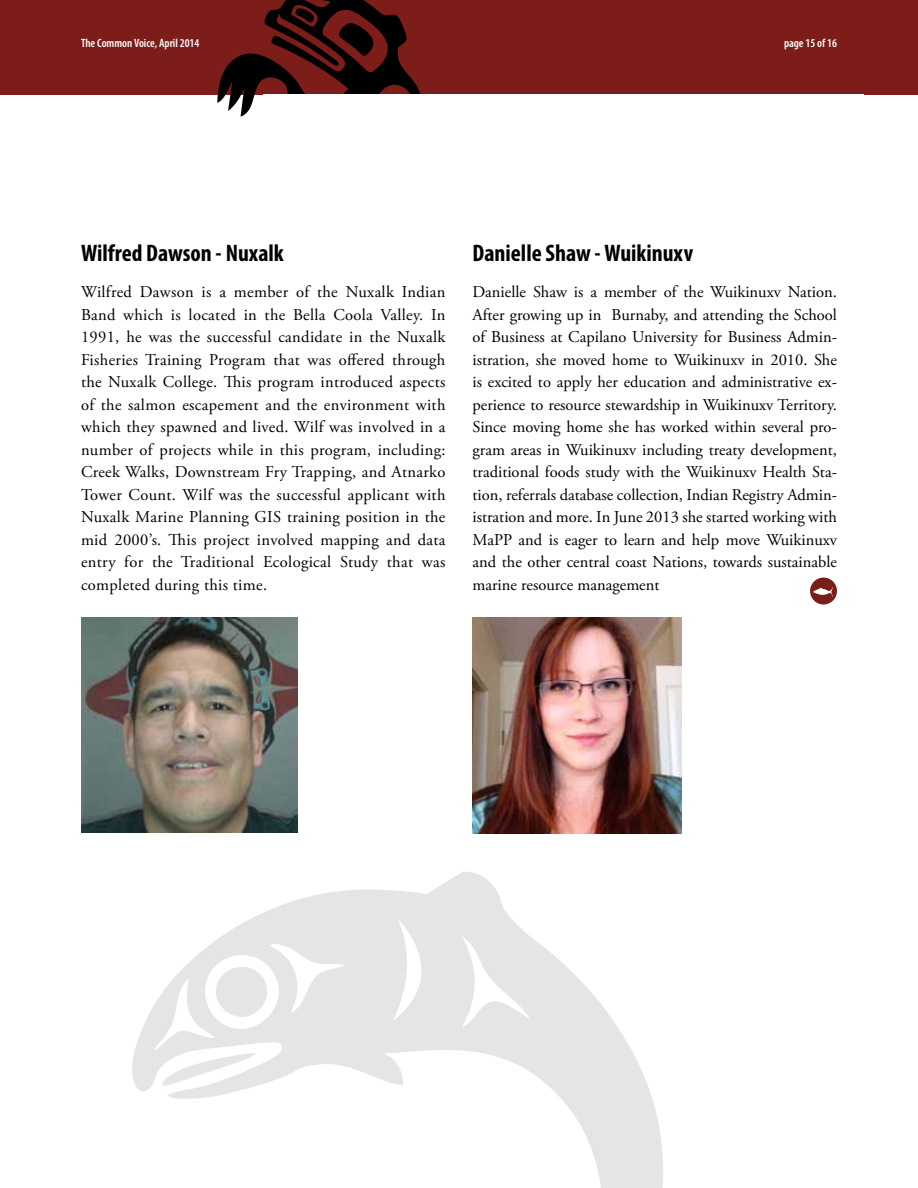
<style>
.page{position:relative;width:918px;height:1188px;background:#fff}
.page>*{position:absolute;margin:0;border:0;box-sizing:border-box;transform-origin:0 0}
.t1{font:700 condensed 24px "Myriad Pro";color:#000}
.t2{font:16.5px/22.5px "Adobe Garamond Pro";color:#000;text-align:justify}
.t3{font:600 condensed 12px "Myriad Pro";color:#fff}
</style>
<div class="page">
<div style="left:0;top:0;width:918px;height:94px;background:#7d1d1a"></div>
<svg style="left:217px;top:0;width:204px;height:117px"></svg>
<div style="left:263px;top:94px;width:601px;height:166px;background:#fff"></div>
<img style="left:81px;top:617px;width:217px;height:216px">
<img style="left:472px;top:617px;width:210px;height:216px">
<svg style="left:132px;top:872px;width:531px;height:316px"></svg>
<svg style="left:161px;top:1052px;width:94px;height:34px"></svg>
<svg style="left:205px;top:961px;width:65px;height:70px"></svg>
<div style="left:810px;top:578px;width:27px;height:26px;background:#7a1e19;border-radius:50%"></div>
<svg style="left:813px;top:587px;width:20px;height:10px"></svg>
<p class="t3" style="left:81px;top:37px;width:120px">The Common Voice, April 2014</p>
<p class="t3" style="left:784px;top:37px;width:54px">page 15 of 16</p>
<h1 class="t1" style="left:81px;top:238px;width:204px">Wilfred Dawson - Nuxalk</h1>
<p class="t2" style="left:81px;top:281px;width:366px">Wilfred Dawson is a member of the Nuxalk Indian Band which is located in the Bella Coola Valley. In 1991, he was the successful candidate in the Nuxalk Fisheries Training Program that was offered through the Nuxalk College. This program introduced aspects of the salmon escapement and the environment with which they spawned and lived. Wilf was involved in a number of projects while in this program, including:<br>Creek Walks, Downstream Fry Trapping, and Atnarko Tower Count. Wilf was the successful applicant with Nuxalk Marine Planning GIS training position in the mid 2000’s. This project involved mapping and data entry for the Traditional Ecological Study that was completed during this time.</p>
<h1 class="t1" style="left:472px;top:238px;width:222px">Danielle Shaw - Wuikinuxv</h1>
<p class="t2" style="left:472px;top:281px;width:366px">Danielle Shaw is a member of the Wuikinuxv Nation.<br>After growing up in Burnaby, and attending the School of Business at Capilano University for Business Admin&shy;istration, she moved home to Wuikinuxv in 2010. She is excited to apply her education and administrative ex&shy;perience to resource stewardship in Wuikinuxv Territory.<br>Since moving home she has worked within several pro&shy;gram areas in Wuikinuxv including treaty development, traditional foods study with the Wuikinuxv Health Sta&shy;tion, referrals database collection, Indian Registry Admin&shy;istration and more. In June 2013 she started working with MaPP and is eager to learn and help move Wuikinuxv and the other central coast Nations, towards sustainable marine resource management</p>
</div>
